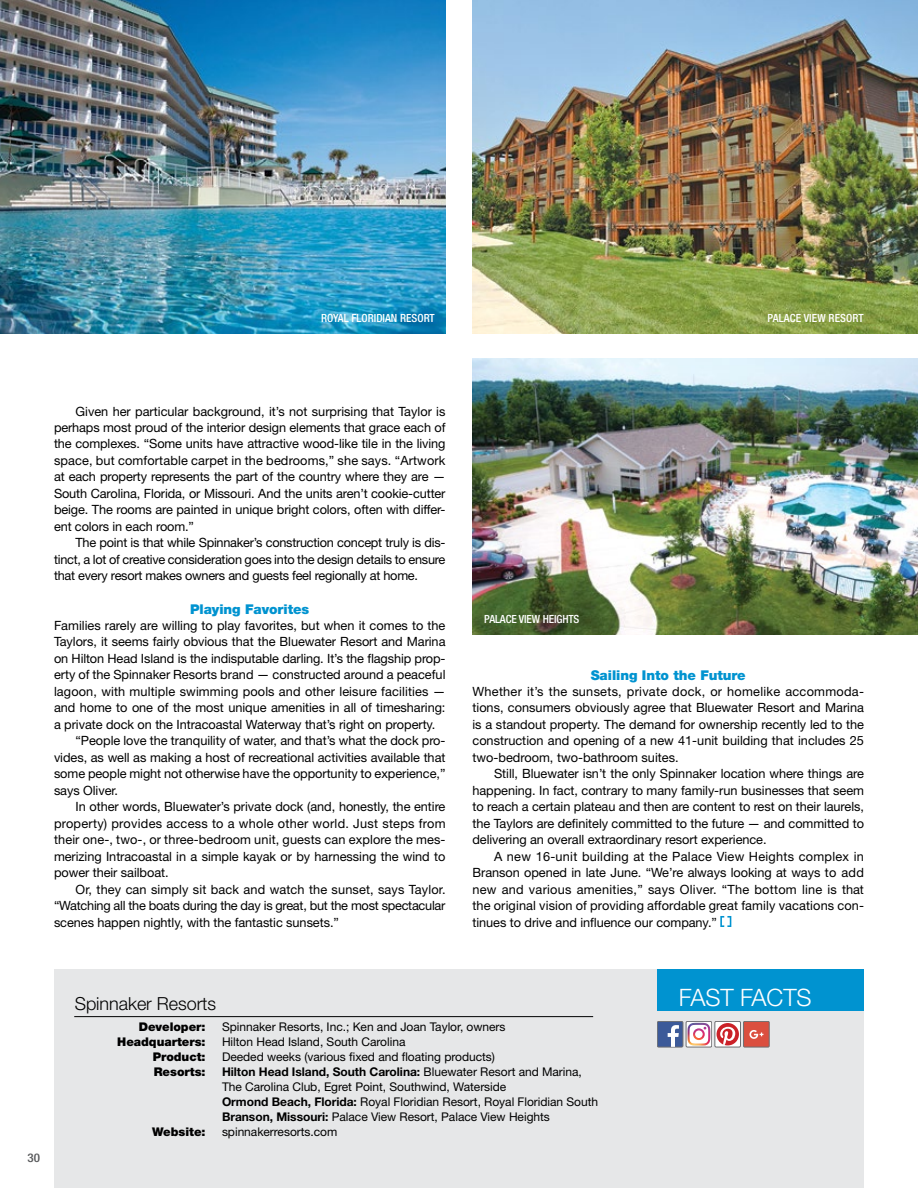
<style>
.page{position:relative;width:918px;height:1188px;background:#fff}
.page>*{position:absolute;margin:0;border:0;box-sizing:border-box;transform-origin:0 0}
.t1{font:300 24px "Helvetica Neue";letter-spacing:-.005em;color:#fff}
.t2{font:300 18px "Helvetica Neue";letter-spacing:-.005em;color:#000}
.t3{font:900 13.5px "Helvetica Neue";letter-spacing:-.005em;color:#0093d0}
.t4{font:12.75px/16.5px "Helvetica Neue";letter-spacing:-.005em;color:#000;text-align:justify}
.t5{font:12.75px "Helvetica Neue";letter-spacing:.02em;color:#000}
.t6{font:12px/15px "Helvetica Neue";letter-spacing:-.005em;color:#000}
.t7{font:900 12px "Helvetica Neue";letter-spacing:-.005em;color:#000}
.t8{font:500 condensed 12px "Helvetica Neue";color:#58595b;scale:1.09 1}
.t9{font:500 condensed 11.25px "Helvetica Neue";color:#fff}
.t10{font:3.45px "Helvetica";color:#000}
.s1{font-weight:700}
</style>
<div class="page">
<svg style="left:720px;top:916px;width:11px;height:11px"></svg>
<div style="left:54px;top:970px;width:810px;height:218px;background:#e6e7e8"></div>
<hr style="left:74px;top:1016px;width:519px;height:1px;background:#000">
<div style="left:657px;top:970px;width:207px;height:41px;background:#0093d0"></div>
<div style="left:657px;top:1021px;width:26px;height:26px;background:#3c5a99"></div>
<div style="left:657px;top:1021px;width:26px;height:26px;border:1px solid #6d6e71"></div>
<svg style="left:668px;top:1025px;width:11px;height:22px"></svg>
<div style="left:686px;top:1021px;width:26px;height:26px;border:1px solid #6d6e71"></div>
<img style="left:687px;top:1023px;width:23px;height:23px">
<div style="left:715px;top:1021px;width:26px;height:26px;border:1px solid #6d6e71"></div>
<svg style="left:717px;top:1023px;width:22px;height:22px"></svg>
<div style="left:744px;top:1021px;width:25px;height:26px;background:#db4f3f"></div>
<div style="left:743px;top:1021px;width:26px;height:26px;border:1px solid #6d6e70"></div>
<svg style="left:749px;top:1030px;width:14px;height:9px"></svg>
<img style="left:472px;top:0;width:446px;height:333px">
<img style="left:0;top:0;width:446px;height:333px">
<img style="left:472px;top:359px;width:446px;height:275px">
<p class="t9" style="left:321px;top:312px;width:115px">ROYAL FLORIDIAN RESORT</p>
<p class="t9" style="left:768px;top:312px;width:98px">PALACE VIEW RESORT</p>
<p class="t4" style="left:54px;top:403px;width:393px;text-indent:22px">Given her particular background, it’s not surprising that Taylor is perhaps most proud of the interior design elements that grace each of the complexes. “Some units have attractive wood-like tile in the living space, but comfortable carpet in the bedrooms,” she says. “Artwork at each property represents the part of the country where they are — South Carolina, Florida, or Missouri. And the units aren’t cookie-cutter beige. The rooms are painted in unique bright colors, often with differ&shy;ent colors in each room.”</p>
<p class="t4" style="left:54px;top:535px;width:393px;text-indent:22px">The point is that while Spinnaker’s construction concept truly is dis&shy;tinct, a lot of creative consideration goes into the design details to ensure that every resort makes owners and guests feel regionally at home.</p>
<p class="t3" style="left:190px;top:601px;width:121px">Playing Favorites</p>
<p class="t4" style="left:54px;top:617px;width:393px">Families rarely are willing to play favorites, but when it comes to the</p>
<p class="t4" style="left:54px;top:634px;width:393px">Taylors, it seems fairly obvious that the Bluewater Resort and Marina</p>
<p class="t4" style="left:54px;top:650px;width:393px">on Hilton Head Island is the indisputable darling. It’s the flagship prop-</p>
<p class="t4" style="left:54px;top:667px;width:393px">erty of the Spinnaker Resorts brand — constructed around a peaceful</p>
<p class="t4" style="left:54px;top:683px;width:393px">lagoon, with multiple swimming pools and other leisure facilities —</p>
<p class="t4" style="left:54px;top:700px;width:393px">and home to one of the most unique amenities in all of timesharing:</p>
<p class="t4" style="left:54px;top:716px;width:383px">a private dock on the Intracoastal Waterway that’s right on property.</p>
<p class="t4" style="left:76px;top:733px;width:371px">“People love the tranquility of water, and that’s what the dock pro-</p>
<p class="t4" style="left:54px;top:749px;width:393px">vides, as well as making a host of recreational activities available that</p>
<p class="t4" style="left:54px;top:766px;width:393px">some people might not otherwise have the opportunity to experience,”</p>
<p class="t4" style="left:54px;top:782px;width:66px">says Oliver.</p>
<p class="t4" style="left:76px;top:799px;width:371px">In other words, Bluewater’s private dock (and, honestly, the entire</p>
<p class="t5" style="left:54px;top:816px;width:393px">property) provides access to a whole other world. Just steps from</p>
<p class="t4" style="left:54px;top:832px;width:393px">their one-, two-, or three-bedroom unit, guests can explore the mes-</p>
<p class="t4" style="left:54px;top:848px;width:393px">merizing Intracoastal in a simple kayak or by harnessing the wind to</p>
<p class="t4" style="left:54px;top:865px;width:116px">power their sailboat.</p>
<p class="t4" style="left:76px;top:881px;width:371px">Or, they can simply sit back and watch the sunset, says Taylor.</p>
<p class="t4" style="left:54px;top:898px;width:393px">“Watching all the boats during the day is great, but the most spectacular</p>
<p class="t4" style="left:54px;top:914px;width:286px">scenes happen nightly, with the fantastic sunsets.”</p>
<p class="t9" style="left:484px;top:612px;width:97px">PALACE VIEW HEIGHTS</p>
<p class="t3" style="left:591px;top:667px;width:157px">Sailing Into the Future</p>
<p class="t4" style="left:472px;top:683px;width:393px">Whether it’s the sunsets, private dock, or homelike accommoda&shy;tions, consumers obviously agree that Bluewater Resort and Marina is a standout property. The demand for ownership recently led to the construction and opening of a new 41-unit building that includes 25 two-bedroom, two-bathroom suites.</p>
<p class="t4" style="left:472px;top:766px;width:393px;text-indent:22px">Still, Bluewater isn’t the only Spinnaker location where things are happening. In fact, contrary to many family-run businesses that seem to reach a certain plateau and then are content to rest on their laurels, the Taylors are definitely committed to the future — and committed to delivering an overall extraordinary resort experience.</p>
<p class="t4" style="left:472px;top:848px;width:393px;text-indent:22px">A new 16-unit building at the Palace View Heights complex in Branson opened in late June. “We’re always looking at ways to add new and various amenities,” says Oliver. “The bottom line is that the original vision of providing affordable great family vacations con&shy;tinues to drive and influence our company.”</p>
<p class="t10" style="left:776px;top:885px;width:99px">DRP0006-0815 Folder.qxp_Layout 1 2/10/17 12:22 PM Page 1</p>
<p class="t8" style="left:28px;top:1151px;width:13px">30</p>
<h2 class="t2" style="left:75px;top:992px;width:143px">Spinnaker Resorts</h2>
<p class="t7" style="left:139px;top:1020px;width:68px">Developer:</p>
<p class="t6" style="left:222px;top:1019px;width:285px">Spinnaker Resorts, Inc.; Ken and Joan Taylor, owners</p>
<p class="t7" style="left:117px;top:1035px;width:90px">Headquarters:</p>
<p class="t6" style="left:222px;top:1034px;width:185px">Hilton Head Island, South Carolina</p>
<p class="t7" style="left:153px;top:1050px;width:54px">Product:</p>
<p class="t6" style="left:222px;top:1049px;width:274px">Deeded weeks (various fixed and floating products)</p>
<p class="t7" style="left:154px;top:1065px;width:53px">Resorts:</p>
<p class="t6" style="left:222px;top:1064px;width:378px"><span class="s1">Hilton Head Island, South Carolina:</span> Bluewater Resort and Marina, The Carolina Club, Egret Point, Southwind, Waterside<br><span class="s1">Ormond Beach, Florida:</span> Royal Floridian Resort, Royal Floridian South <span class="s1">Branson, Missouri:</span> Palace View Resort, Palace View Heights</p>
<p class="t7" style="left:152px;top:1125px;width:55px">Website:</p>
<p class="t6" style="left:222px;top:1124px;width:117px">spinnakerresorts.com</p>
<h1 class="t1" style="left:679px;top:983px;width:134px">FAST FACTS</h1>
</div>
